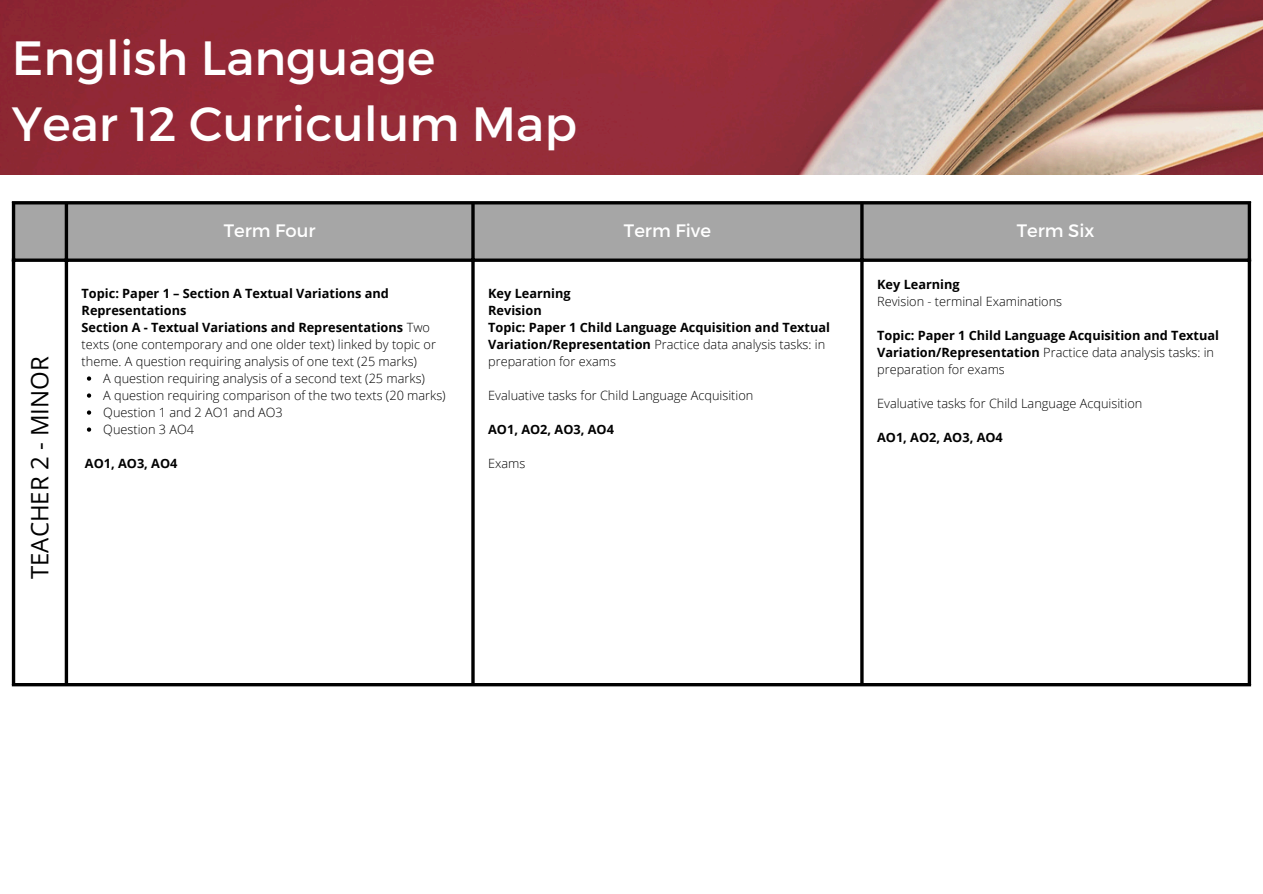
<style>
.page{position:relative;width:1263px;height:894px;background:#fff}
.page>*{position:absolute;margin:0;border:0;box-sizing:border-box;transform-origin:0 0}
.t1{font:48px/66.3px "Montserrat";color:#fff}
.t2{font:24px "Open Sans";color:#000}
.t3{font:18px "Montserrat";color:#fff}
.t4{font:300 12.75px/17px "Open Sans";color:#000}
.t5{font:700 12.75px/17px "Open Sans";color:#000}
.s1{font-weight:300}
.s2{font-weight:700}
</style>
<div class="page">
<img style="left:0;top:0;width:1263px;height:174px">
<div style="left:15px;top:204px;width:1233px;height:54px;background:#a6a6a6"></div>
<svg style="left:87px;top:376px;width:4px;height:4px"></svg>
<svg style="left:87px;top:393px;width:4px;height:4px"></svg>
<svg style="left:87px;top:410px;width:4px;height:4px"></svg>
<svg style="left:87px;top:427px;width:4px;height:4px"></svg>
<hr style="left:12px;top:204px;width:3px;height:478px;background:#000">
<hr style="left:65px;top:204px;width:3px;height:478px;background:#000">
<svg style="left:471px;top:204px;width:4px;height:478px"></svg>
<svg style="left:860px;top:204px;width:4px;height:478px"></svg>
<hr style="left:1248px;top:204px;width:3px;height:478px;background:#000">
<hr style="left:12px;top:201px;width:1239px;height:3px;background:#000">
<svg style="left:15px;top:258px;width:1233px;height:4px;fill:#000"></svg>
<svg style="left:12px;top:682px;width:1239px;height:4px;fill:#000"></svg>
<h1 class="t1" style="left:12px;top:22px;width:567px">English Language<br>Year 12 Curriculum Map</h1>
<p class="t2" style="left:23px;top:579px;width:224px;rotate:-90deg">TEACHER 2 - MINOR</p>
<p class="t3" style="left:224px;top:219px;width:93px">Term Four</p>
<p class="t3" style="left:624px;top:219px;width:88px">Term Five</p>
<p class="t3" style="left:1017px;top:219px;width:79px">Term Six</p>
<p class="t5" style="left:82px;top:284px;width:309px">Topic: Paper 1 – Section A Textual Variations and<br>Representations</p>
<p class="t5" style="left:82px;top:318px;width:350px">Section A - Textual Variations and Representations <span class="s1">Two</span></p>
<p class="t4" style="left:82px;top:335px;width:356px">texts (one contemporary and one older text) linked by topic or</p>
<p class="t4" style="left:82px;top:352px;width:337px">theme. A question requiring analysis of one text (25 marks)</p>
<p class="t4" style="left:103px;top:369px;width:323px">A question requiring analysis of a second text (25 marks)</p>
<p class="t4" style="left:103px;top:386px;width:344px">A question requiring comparison of the two texts (20 marks)</p>
<p class="t4" style="left:103px;top:403px;width:181px">Question 1 and 2 AO1 and AO3</p>
<p class="t4" style="left:103px;top:420px;width:92px">Question 3 AO4</p>
<p class="t5" style="left:85px;top:454px;width:94px">AO1, AO3, AO4</p>
<p class="t5" style="left:488px;top:284px;width:84px">Key Learning</p>
<p class="t5" style="left:488px;top:301px;width:55px">Revision</p>
<p class="t5" style="left:488px;top:318px;width:343px">Topic: Paper 1 Child Language Acquisition and Textual</p>
<p class="t4" style="left:488px;top:335px;width:338px"><span class="s2">Variation/Representation</span> Practice data analysis tasks: in preparation for exams</p>
<p class="t4" style="left:488px;top:386px;width:267px">Evaluative tasks for Child Language Acquisition</p>
<p class="t5" style="left:488px;top:420px;width:127px">AO1, AO2, AO3, AO4</p>
<p class="t4" style="left:488px;top:454px;width:39px">Exams</p>
<p class="t5" style="left:877px;top:276px;width:84px">Key Learning</p>
<p class="t4" style="left:877px;top:293px;width:187px">Revision - terminal Examinations</p>
<p class="t5" style="left:877px;top:327px;width:343px">Topic: Paper 1 Child Language Acquisition and Textual<br>Variation/Representation <span class="s1">Practice data analysis tasks: in preparation for exams</span></p>
<p class="t4" style="left:877px;top:395px;width:267px">Evaluative tasks for Child Language Acquisition</p>
<p class="t5" style="left:877px;top:429px;width:127px">AO1, AO2, AO3, AO4</p>
</div>
